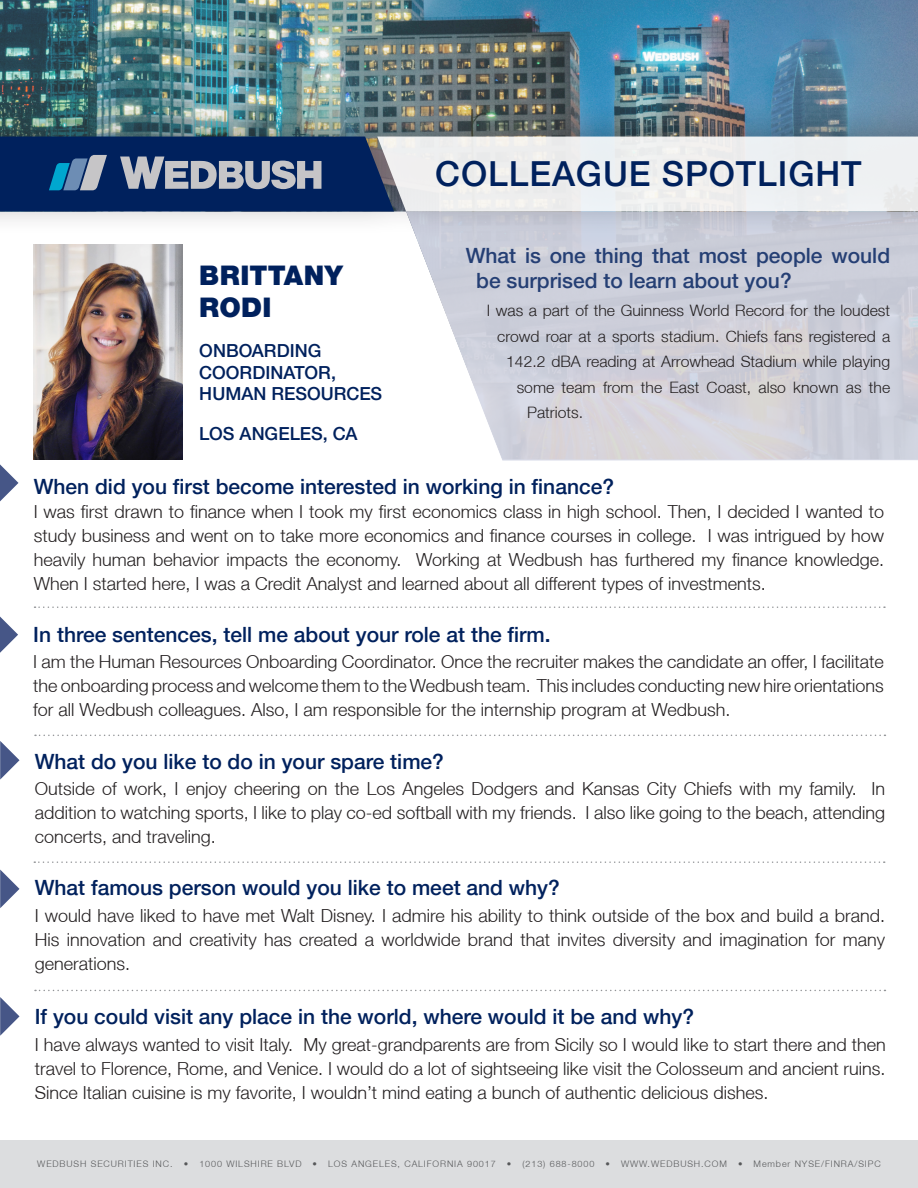
<style>
.page{position:relative;width:918px;height:1188px;background:#fff}
.page>*{position:absolute;margin:0;border:0;box-sizing:border-box;transform-origin:0 0}
.t1{font:500 34.5px "Helvetica Neue LT";letter-spacing:.025em;color:#00215d}
.t2{font:900 27px "Helvetica Neue LT";letter-spacing:.01em;color:#00215d}
.t3{font:500 21px "Helvetica Neue LT";color:#00215d}
.t4{font:500 21px/25.5px "Helvetica Neue LT";color:#253f74}
.t5{font:300 18px/24px "Helvetica Neue LT";color:#231f20;text-align:justify}
.t6{font:500 18px/21.6px "Helvetica Neue LT";color:#00215d}
.t7{font:300 15.75px "Helvetica Neue LT";color:#231f20}
.t8{font:300 9px "Helvetica Neue LT";letter-spacing:.1em;color:#57585a}
</style>
<div class="page">
<img style="left:0;top:0;width:918px;height:459px">
<svg style="left:406px;top:235px;width:512px;height:226px;background:#d3d4dd"></svg>
<div style="left:0;top:100px;width:918px;height:135px;background:#231f20;opacity:.35"></div>
<div style="left:0;top:1140px;width:918px;height:48px;background:#dcdddf"></div>
<svg style="left:35px;top:735px;width:850px;height:1px"></svg>
<svg style="left:34px;top:861px;width:851px;height:2px"></svg>
<svg style="left:35px;top:606px;width:850px;height:2px"></svg>
<svg style="left:0;top:464px;width:18px;height:37px"></svg>
<svg style="left:0;top:741px;width:20px;height:39px"></svg>
<svg style="left:0;top:617px;width:18px;height:36px"></svg>
<svg style="left:0;top:870px;width:20px;height:38px"></svg>
<svg style="left:35px;top:990px;width:850px;height:1px"></svg>
<svg style="left:0;top:997px;width:20px;height:39px"></svg>
<svg style="left:0;top:137px;width:918px;height:75px;background:#94a1b6"></svg>
<p class="t2" style="left:199px;top:259px;width:145px">BRITTANY</p>
<p class="t2" style="left:199px;top:291px;width:74px">RODI</p>
<p class="t6" style="left:199px;top:340px;width:138px">ONBOARDING<br>COORDINATOR,</p>
<p class="t6" style="left:199px;top:383px;width:184px">HUMAN RESOURCES</p>
<p class="t6" style="left:199px;top:423px;width:160px">LOS ANGELES, CA</p>
<p class="t1" style="left:435px;top:153px;width:428px">COLLEAGUE SPOTLIGHT</p>
<p class="t4" style="left:476px;top:242px;width:415px;text-indent:-10px">What is one thing that most people would be surprised to learn about you?</p>
<p class="t7" style="left:487px;top:301px;width:405px">I was a part of the Guinness World Record for the loudest</p>
<p class="t7" style="left:497px;top:327px;width:395px">crowd roar at a sports stadium. Chiefs fans registered a</p>
<p class="t7" style="left:506px;top:352px;width:386px">142.2 dBA reading at Arrowhead Stadium while playing</p>
<p class="t7" style="left:517px;top:378px;width:375px">some team from the East Coast, also known as the</p>
<p class="t7" style="left:527px;top:403px;width:58px">Patriots.</p>
<p class="t3" style="left:34px;top:474px;width:582px">When did you first become interested in working in finance?</p>
<p class="t5" style="left:34px;top:499px;width:852px">I was first drawn to finance when I took my first economics class in high school. Then, I decided I wanted to study business and went on to take more economics and finance courses in college. I was intrigued by how heavily human behavior impacts the economy. Working at Wedbush has furthered my finance knowledge.<br>When I started here, I was a Credit Analyst and learned about all different types of investments.</p>
<p class="t3" style="left:33px;top:622px;width:519px">In three sentences, tell me about your role at the firm.</p>
<p class="t5" style="left:33px;top:649px;width:852px">I am the Human Resources Onboarding Coordinator. Once the recruiter makes the candidate an offer, I facilitate the onboarding process and welcome them to the Wedbush team. This includes conducting new hire orientations for all Wedbush colleagues. Also, I am responsible for the internship program at Wedbush.</p>
<p class="t3" style="left:35px;top:749px;width:411px">What do you like to do in your spare time?</p>
<p class="t5" style="left:35px;top:777px;width:852px">Outside of work, I enjoy cheering on the Los Angeles Dodgers and Kansas City Chiefs with my family. In addition to watching sports, I like to play co-ed softball with my friends. I also like going to the beach, attending concerts, and traveling.</p>
<p class="t3" style="left:35px;top:875px;width:527px">What famous person would you like to meet and why?</p>
<p class="t5" style="left:35px;top:903px;width:852px">I would have liked to have met Walt Disney. I admire his ability to think outside of the box and build a brand.<br>His innovation and creativity has created a worldwide brand that invites diversity and imagination for many generations.</p>
<p class="t3" style="left:35px;top:1004px;width:661px">If you could visit any place in the world, where would it be and why?</p>
<p class="t5" style="left:35px;top:1032px;width:853px">I have always wanted to visit Italy. My great-grandparents are from Sicily so I would like to start there and then travel to Florence, Rome, and Venice. I would do a lot of sightseeing like visit the Colosseum and ancient ruins.<br>Since Italian cuisine is my favorite, I wouldn’t mind eating a bunch of authentic delicious dishes.</p>
<p class="t8" style="left:37px;top:1159px;width:845px">WEDBUSH SECURITIES INC. • 1000 WILSHIRE BLVD • LOS ANGELES, CALIFORNIA 90017 • (213) 688-8000 • WWW.WEDBUSH.COM • Member NYSE/FINRA/SIPC</p>
</div>
